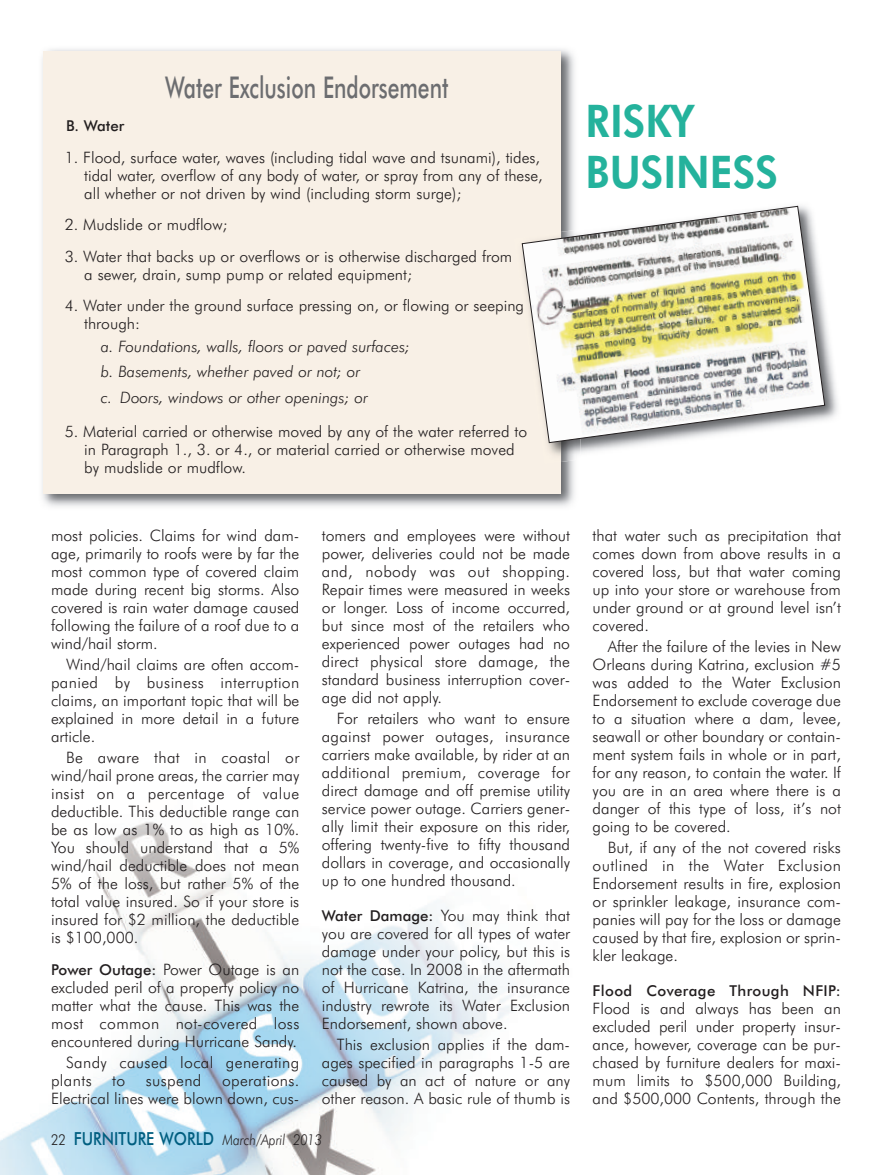
<style>
.page{position:relative;width:892px;height:1175px;background:#fff}
.page>*{position:absolute;margin:0;border:0;box-sizing:border-box;transform-origin:0 0}
.t1{font:800 45px/51px "Futura BT";color:#24b29c;scale:.89 1}
.t2{font:500 30px "Futura BT";color:#6c6d70;scale:.7 1}
.t3{font:300 15.75px/18px "Futura BT";color:#231f20;text-align:justify}
.t4{font:italic 300 15.75px/25.5px "Futura BT";color:#231f20}
.t5{font:300 15.75px/18px "Futura BT";letter-spacing:.025em;color:#231f20}
.t6{font:500 15px "Futura BT";letter-spacing:.025em;color:#231f20}
.t7{font:italic 300 15px "Futura BT";color:#231f20;scale:.85 1}
.s1{font-weight:500;font-size:15px}
.s2{font-style:normal}
.s3{font-weight:500;font-style:normal;font-size:18px;color:#005e80}
</style>
<div class="page">
<img style="left:0;top:822px;width:518px;height:353px">
<img style="left:42px;top:49px;width:533px;height:458px">
<div style="left:44px;top:51px;width:516px;height:442px;background:#f8f0e6"></div>
<img style="left:580px;top:313px;width:258px;height:140px">
<img style="left:560px;top:443px;width:20px;height:19px">
<img style="left:548px;top:443px;width:12px;height:12px">
<svg style="left:521px;top:205px;width:304px;height:238px"></svg>
<h2 class="t2" style="left:165px;top:75px;width:406px">Water Exclusion Endorsement</h2>
<p class="t6" style="left:66px;top:119px;width:60px">B. Water</p>
<p class="t3" style="left:84px;top:149px;width:460px;text-align:left;text-indent:-20px">1. Flood, surface water, waves (including tidal wave and tsunami), tides, tidal water, overflow of any body of water, or spray from any of these, all whether or not driven by wind (including storm surge);</p>
<p class="t3" style="left:65px;top:217px;width:164px">2. Mudslide or mudflow;</p>
<p class="t3" style="left:84px;top:248px;width:429px;text-indent:-20px">3. Water that backs up or overflows or is otherwise discharged from a sewer, drain, sump pump or related equipment;</p>
<p class="t3" style="left:84px;top:298px;width:441px;text-indent:-20px">4. Water under the ground surface pressing on, or flowing or seeping through:</p>
<p class="t4" style="left:101px;top:334px;width:311px">a. Foundations, walls, floors or paved surfaces; b. Basements, whether paved or not; or<br>c. Doors, windows or other openings; or</p>
<p class="t3" style="left:84px;top:424px;width:444px;text-align:left;text-indent:-20px">5. Material carried or otherwise moved by any of the water referred to in Paragraph 1., 3. or 4., or material carried or otherwise moved by mudslide or mudflow.</p>
<h1 class="t1" style="left:585px;top:98px;width:217px">RISKY<br>BUSINESS</h1>
<p class="t3" style="left:51px;top:528px;width:250px">most policies. Claims for wind dam&shy;age, primarily to roofs were by far the most common type of covered claim made during recent big storms. Also covered is rain water damage caused following the failure of a roof due to a wind/hail storm.</p>
<p class="t3" style="left:51px;top:657px;width:250px;text-indent:15px">Wind/hail claims are often accom&shy;panied by business interruption claims, an important topic that will be explained in more detail in a future article.</p>
<p class="t3" style="left:51px;top:750px;width:250px;text-indent:15px">Be aware that in coastal or wind/hail prone areas, the carrier may insist on a percentage of value deductible. This deductible range can be as low as 1% to as high as 10%.<br>You should understand that a 5% wind/hail deductible does not mean 5% of the loss, but rather 5% of the total value insured. So if your store is insured for $2 million, the deductible is $100,000.</p>
<p class="t3" style="left:51px;top:961px;width:250px"><span class="s1">Power Outage:</span> Power Outage is an excluded peril of a property policy no matter what the cause. This was the most common not-covered loss encountered during Hurricane Sandy.</p>
<p class="t5" style="left:51px;top:1054px;width:250px;text-indent:15px">Sandy caused local generating plants</p>
<p class="t3" style="left:112px;top:1072px;width:15px">to</p>
<p class="t5" style="left:146px;top:1072px;width:57px">suspend</p>
<p class="t3" style="left:51px;top:1072px;width:250px;text-align:right">operations.<br>Electrical lines were blown down, cus-</p>
<p class="t3" style="left:322px;top:528px;width:250px">tomers and employees were without power, deliveries could not be made and, nobody was out shopping.<br>Repair times were measured in weeks or longer. Loss of income occurred, but since most of the retailers who experienced power outages had no direct physical store damage, the standard business interruption cover&shy;age did not apply.</p>
<p class="t3" style="left:322px;top:711px;width:250px;text-indent:15px">For retailers who want to ensure against power outages, insurance carriers make available, by rider at an additional premium, coverage for direct damage and off premise utility service power outage. Carriers gener&shy;ally limit their exposure on this rider, offering twenty-five to fifty thousand dollars in coverage, and occasionally up to one hundred thousand.</p>
<p class="t3" style="left:322px;top:907px;width:250px"><span class="s1">Water Damage:</span> You may think that you are covered for all types of water damage under your policy, but this is not the case. In 2008 in the aftermath of Hurricane Katrina, the insurance industry rewrote its Water Exclusion Endorsement, shown above.</p>
<p class="t3" style="left:322px;top:1036px;width:250px;text-indent:15px">This exclusion applies if the dam&shy;ages specified in paragraphs 1-5 are caused by an act of nature or any other reason. A basic rule of thumb is</p>
<p class="t7" style="left:51px;top:1133px;width:320px"><span class="s2">22</span> <span class="s3">FURNITURE WORLD</span> March/April 2013</p>
<p class="t3" style="left:592px;top:528px;width:250px">that water such as precipitation that comes down from above results in a covered loss, but that water coming up into your store or warehouse from under ground or at ground level isn’t covered.</p>
<p class="t3" style="left:592px;top:639px;width:250px;text-indent:15px">After the failure of the levies in New Orleans during Katrina, exclusion #5 was added to the Water Exclusion Endorsement to exclude coverage due to a situation where a dam, levee, seawall or other boundary or contain&shy;ment system fails in whole or in part, for any reason, to contain the water. If you are in an area where there is a danger of this type of loss, it’s not going to be covered.</p>
<p class="t3" style="left:592px;top:840px;width:250px;text-indent:15px">But, if any of the not covered risks outlined in the Water Exclusion Endorsement results in fire, explosion or sprinkler leakage, insurance com&shy;panies will pay for the loss or damage caused by that fire, explosion or sprin&shy;kler leakage.</p>
<p class="t6" style="left:592px;top:984px;width:249px">Flood Coverage Through NFIP:</p>
<p class="t3" style="left:592px;top:1000px;width:250px">Flood is and always has been an excluded peril under property insur&shy;ance, however, coverage can be pur&shy;chased by furniture dealers for maxi&shy;mum limits to $500,000 Building, and $500,000 Contents, through the</p>
</div>
